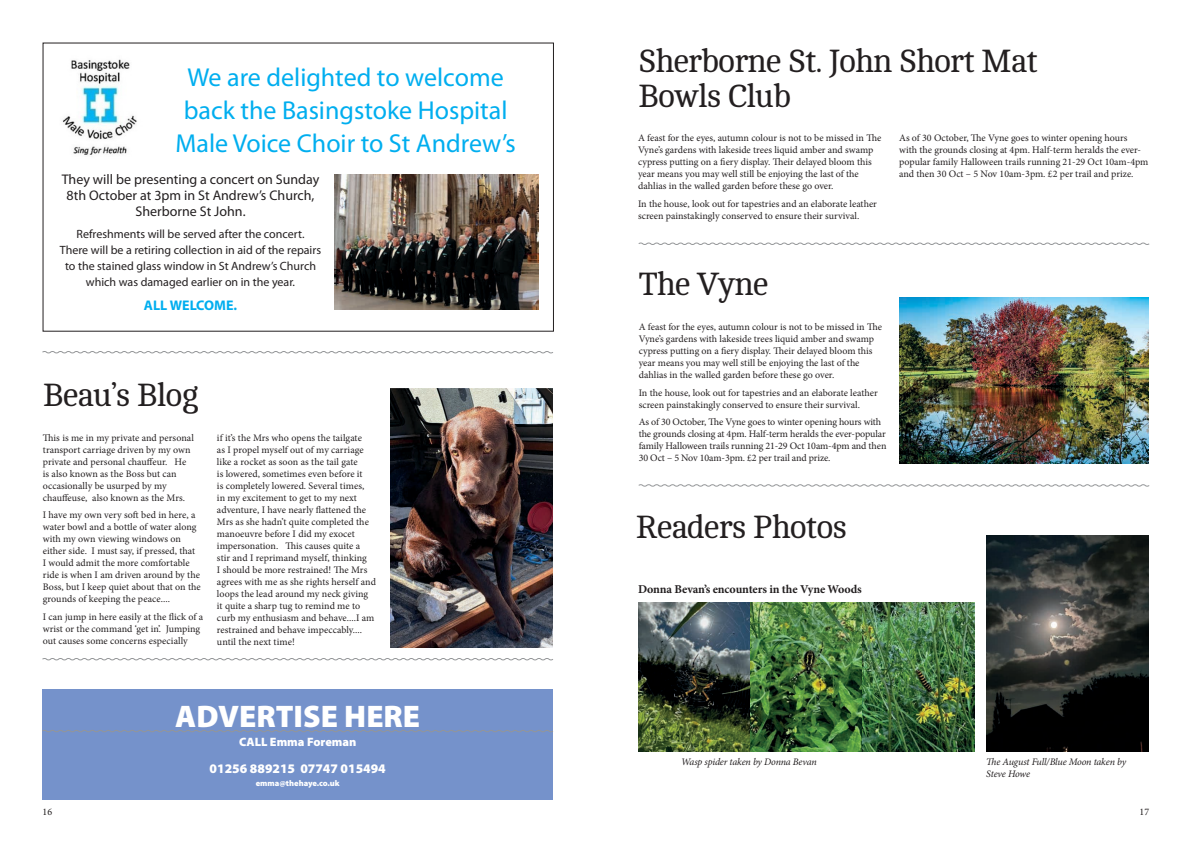
<style>
.page{position:relative;width:1191px;height:842px;background:#fff}
.page>*{position:absolute;margin:0;border:0;box-sizing:border-box;transform-origin:0 0}
.t1{font:33px/35px "Cambo";letter-spacing:-.03em;color:#231f20}
.t2{font:900 31.3px "Myriad Pro";color:#fff}
.t3{font:26px/33px "Myriad Pro";color:#00aeef;text-align:center}
.t4{font:14px/16px "Myriad Pro";color:#231f20;text-align:center}
.t5{font:700 14px "Myriad Pro";color:#00aeef}
.t6{font:900 13.1px "Myriad Pro";color:#fff}
.t7{font:900 12.2px "Myriad Pro";color:#fff}
.t8{font:12px/16px "Myriad Pro";color:#231f20;text-align:center}
.t9{font:700 12px "Minion Pro";letter-spacing:-.01em;color:#231f20}
.t10{font:10px/12px "Minion Pro";color:#231f20}
.t11{font:italic 10px/12px "Minion Pro";letter-spacing:-.02em;color:#231f20}
.t12{font:900 8.4px "Myriad Pro";color:#fff}
</style>
<div class="page">
<div style="left:43px;top:689px;width:510px;height:110px;background:#7592cb"></div>
<svg style="left:42px;top:729px;width:511px;height:4px"></svg>
<svg style="left:42px;top:351px;width:511px;height:3px"></svg>
<svg style="left:42px;top:658px;width:511px;height:3px"></svg>
<svg style="left:638px;top:242px;width:511px;height:3px"></svg>
<svg style="left:638px;top:484px;width:511px;height:3px"></svg>
<img style="left:391px;top:388px;width:162px;height:259px">
<img style="left:900px;top:298px;width:248px;height:166px">
<img style="left:62px;top:59px;width:75px;height:96px">
<img style="left:335px;top:174px;width:204px;height:136px">
<img style="left:986px;top:535px;width:162px;height:217px">
<img style="left:638px;top:603px;width:336px;height:149px">
<h3 class="t3" style="left:175px;top:60px;width:342px">We are delighted to welcome back the Basingstoke Hospital<br>Male Voice Choir to St Andrew’s</h3>
<h3 class="t4" style="left:62px;top:171px;width:259px">They will be presenting a concert on Sunday<br>8th October at 3pm in St Andrew’s Church,<br>Sherborne St John.</h3>
<p class="t8" style="left:60px;top:226px;width:263px">Refreshments will be served after the concert.<br>There will be a retiring collection in aid of the repairs to the stained glass window in St Andrew’s Church which was damaged earlier on in the year.</p>
<h3 class="t5" style="left:144px;top:296px;width:95px">ALL WELCOME.</h3>
<h1 class="t1" style="left:43px;top:378px;width:157px">Beau’s Blog</h1>
<p class="t10" style="left:43px;top:432px;width:153px">This is me in my private and personal transport carriage driven by my own private and personal chauffeur. He is also known as the Boss but can occasionally be usurped by my chauffeuse, also known as the Mrs.</p>
<p class="t10" style="left:43px;top:509px;width:159px">I have my own very soft bed in here, a water bowl and a bottle of water along with my own viewing windows on either side. I must say, if pressed, that I would admit the more comfortable ride is when I am driven around by the Boss, but I keep quiet about that on the grounds of keeping the peace....</p>
<p class="t10" style="left:43px;top:611px;width:162px">I can jump in here easily at the flick of a wrist or the command ‘get in’. Jumping out causes some concerns especially</p>
<p class="t10" style="left:217px;top:432px;width:160px">if it’s the Mrs who opens the tailgate<br>as I propel myself out of my carriage like a rocket as soon as the tail gate<br>is lowered, sometimes even before it<br>is completely lowered. Several times,<br>in my excitement to get to my next adventure, I have nearly flattened the Mrs as she hadn’t quite completed the manoeuvre before I did my exocet impersonation. This causes quite a<br>stir and I reprimand myself, thinking<br>I should be more restrained! The Mrs agrees with me as she rights herself and loops the lead around my neck giving it quite a sharp tug to remind me to curb my enthusiasm and behave....I am restrained and behave impeccably.... until the next time!</p>
<h2 class="t2" style="left:175px;top:696px;width:246px">ADVERTISE HERE</h2>
<p class="t7" style="left:239px;top:733px;width:119px">CALL Emma Foreman</p>
<h3 class="t6" style="left:210px;top:760px;width:178px">01256 889215 07747 015494</h3>
<p class="t12" style="left:256px;top:778px;width:86px">emma@thehaye.co.uk</p>
<h1 class="t1" style="left:638px;top:44px;width:401px">Sherborne St. John Short Mat<br>Bowls Club</h1>
<p class="t10" style="left:638px;top:132px;width:245px">A feast for the eyes, autumn colour is not to be missed in The Vyne’s gardens with lakeside trees liquid amber and swamp cypress putting on a fiery display. Their delayed bloom this year means you may well still be enjoying the last of the dahlias in the walled garden before these go over.</p>
<p class="t10" style="left:638px;top:198px;width:240px">In the house, look out for tapestries and an elaborate leather screen painstakingly conserved to ensure their survival.</p>
<p class="t10" style="left:899px;top:132px;width:251px">As of 30 October, The Vyne goes to winter opening hours<br>with the grounds closing at 4pm. Half-term heralds the ever&shy;popular family Halloween trails running 21-29 Oct 10am-4pm and then 30 Oct – 5 Nov 10am-3pm. £2 per trail and prize.</p>
<h1 class="t1" style="left:639px;top:267px;width:131px">The Vyne</h1>
<p class="t10" style="left:639px;top:321px;width:245px">A feast for the eyes, autumn colour is not to be missed in The Vyne’s gardens with lakeside trees liquid amber and swamp cypress putting on a fiery display. Their delayed bloom this year means you may well still be enjoying the last of the dahlias in the walled garden before these go over.</p>
<p class="t10" style="left:639px;top:386px;width:240px">In the house, look out for tapestries and an elaborate leather screen painstakingly conserved to ensure their survival.</p>
<p class="t10" style="left:639px;top:416px;width:249px">As of 30 October, The Vyne goes to winter opening hours with the grounds closing at 4pm. Half-term heralds the ever-popular family Halloween trails running 21-29 Oct 10am-4pm and then 30 Oct – 5 Nov 10am-3pm. £2 per trail and prize.</p>
<h1 class="t1" style="left:635px;top:510px;width:213px">Readers Photos</h1>
<p class="t9" style="left:638px;top:580px;width:225px">Donna Bevan’s encounters in the Vyne Woods</p>
<p class="t11" style="left:681px;top:756px;width:137px">Wasp spider taken by Donna Bevan</p>
<p class="t11" style="left:986px;top:756px;width:141px">The August Full/Blue Moon taken by<br>Steve Howe</p>
<p class="t10" style="left:43px;top:806px;width:11px">16</p>
<p class="t10" style="left:1139px;top:806px;width:11px">17</p>
</div>
